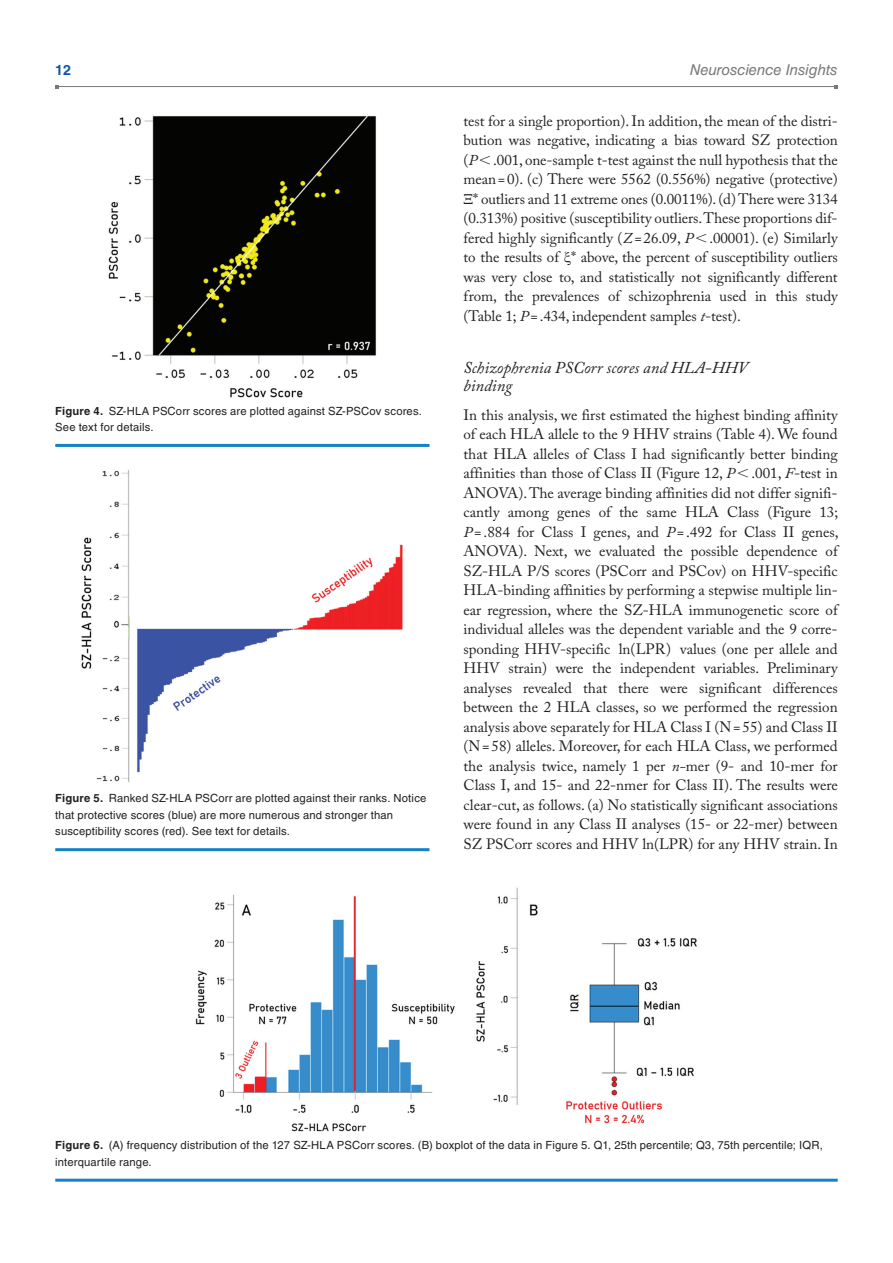
<style>
.page{position:relative;width:893px;height:1263px;background:#fff}
.page>*{position:absolute;margin:0;border:0;box-sizing:border-box;transform-origin:0 0}
.t1{font:italic 16.5px/18px "Adobe Caslon Pro";color:#231f20}
.t2{font:15px/19.5px "Adobe Caslon Pro";letter-spacing:-.005em;color:#231f20;text-align:justify}
.t3{font:italic 15px "Helvetica LT Std";letter-spacing:-.005em;color:#76787b}
.t4{font:700 14.25px "Helvetica LT Std";color:#1055a4}
.t5{font:11.25px/16.5px "Helvetica LT Std";letter-spacing:.015em;color:#231f20}
.s1{font-style:italic}
.s2{font-weight:700}
</style>
<div class="page">
<hr style="left:57px;top:86px;width:779px;height:1px;background:#76787b">
<hr style="left:55px;top:444px;width:374px;height:3px;background:#1582c5">
<img style="left:108px;top:116px;width:268px;height:282px">
<hr style="left:55px;top:848px;width:374px;height:3px;background:#1582c5">
<img style="left:81px;top:470px;width:322px;height:312px">
<hr style="left:55px;top:1179px;width:783px;height:3px;background:#1582c5">
<img style="left:195px;top:887px;width:502px;height:245px">
<p class="t4" style="left:55px;top:61px;width:17px">12</p>
<p class="t3" style="left:690px;top:61px;width:149px">Neuroscience Insights</p>
<p class="t2" style="left:463px;top:111px;width:376px">test for a single proportion). In addition, the mean of the distri-</p>
<p class="t2" style="left:463px;top:130px;width:376px">bution was negative, indicating a bias toward SZ protection</p>
<p class="t2" style="left:463px;top:150px;width:376px">(<span class="s1">P</span> .001, one-sample t-test against the null hypothesis that the</p>
<p class="t2" style="left:463px;top:169px;width:376px">mean=0). (c) There were 5562 (0.556%) negative (protective)</p>
<p class="t2" style="left:473px;top:189px;width:366px">* outliers and 11 extreme ones (0.0011%). (d) There were 3134</p>
<p class="t2" style="left:463px;top:208px;width:376px">(0.313%) positive (susceptibility outliers. These proportions dif-</p>
<p class="t2" style="left:463px;top:228px;width:376px">fered highly significantly (<span class="s1">Z</span>=26.09, <span class="s1">P</span> .00001). (e) Similarly</p>
<p class="t2" style="left:463px;top:247px;width:376px">to the results of * above, the percent of susceptibility outliers</p>
<p class="t2" style="left:463px;top:267px;width:376px">was very close to, and statistically not significantly different</p>
<p class="t2" style="left:463px;top:286px;width:376px">from, the prevalences of schizophrenia used in this study</p>
<p class="t2" style="left:463px;top:306px;width:279px">(Table 1; <span class="s1">P</span>=.434, independent samples <span class="s1">t</span>-test).</p>
<p class="t1" style="left:463px;top:359px;width:286px">Schizophrenia PSCorr scores and HLA-HHV binding</p>
<p class="t2" style="left:463px;top:405px;width:377px">In this analysis, we first estimated the highest binding affinity of each HLA allele to the 9 HHV strains (Table 4). We found that HLA alleles of Class I had significantly better binding affinities than those of Class II (Figure 12, <span class="s1">P</span> .001, <span class="s1">F</span>-test in ANOVA). The average binding affinities did not differ signifi&shy;cantly among genes of the same HLA Class (Figure 13; <span class="s1">P</span>=.884 for Class I genes, and <span class="s1">P</span>=.492 for Class II genes, ANOVA). Next, we evaluated the possible dependence of SZ-HLA P/S scores (PSCorr and PSCov) on HHV-specific HLA-binding affinities by performing a stepwise multiple lin&shy;ear regression, where the SZ-HLA immunogenetic score of individual alleles was the dependent variable and the 9 corre&shy;sponding HHV-specific ln(LPR values (one per allele and</p>
<p class="t5" style="left:55px;top:402px;width:368px"><span class="s2">Figure 4.</span> SZ-HLA PSCorr scores are plotted against SZ-PSCov scores.<br>See text for details.</p>
<p class="t2" style="left:463px;top:639px;width:376px;text-align:left;text-indent:203px">)<br>HHV strain) were the independent variables. Preliminary analyses revealed that there were significant differences between the 2 HLA classes, so we performed the regression analysis above separately for HLA Class I (N=55) and Class II (N= 58) alleles. Moreover, for each HLA Class, we performed the analysis twice, namely 1 per <span class="s1">n-</span>mer (9- and 10-mer for Class I, and 15- and 22-nmer for Class II). The results were clear-cut, as follows. (a) No statistically significant associations were found in any Class II analyses (15- or 22-mer) between SZ PSCorr scores and HHV ln(LPR) for any HHV strain. In</p>
<p class="t5" style="left:55px;top:790px;width:373px"><span class="s2">Figure 5.</span> Ranked SZ-HLA PSCorr are plotted against their ranks. Notice that protective scores (blue) are more numerous and stronger than susceptibility scores (red). See text for details.</p>
<p class="t5" style="left:55px;top:1137px;width:769px"><span class="s2">Figure 6.</span> (A) frequency distribution of the 127 SZ-HLA PSCorr scores. (B) boxplot of the data in Figure 5. Q1, 25th percentile; Q3, 75th percentile; I QR, interquartile range.</p>
</div>
